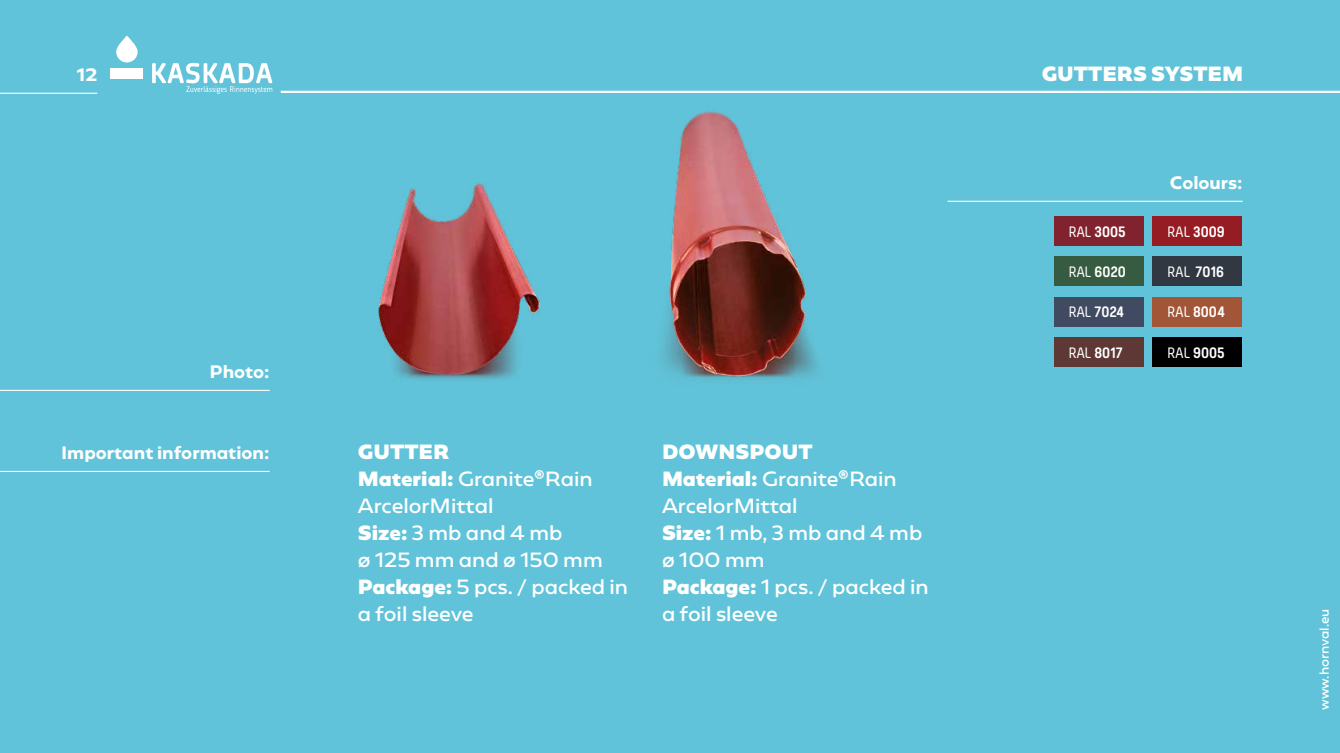
<style>
.page{position:relative;width:1340px;height:753px;background:#fff}
.page>*{position:absolute;margin:0;border:0;box-sizing:border-box;transform-origin:0 0}
.t1{font:18px/27px "Geometrica";color:#fff}
.t2{font:900 18px "Geometrica";color:#fff}
.t3{font:700 15.75px "Hansom FY";color:#fff}
.t4{font:700 15.75px "Geometrica";color:#fff}
.t5{font:11.25px "Geometrica";color:#fff}
.s1{font-weight:900}
.s2{font-weight:400}
</style>
<div class="page">
<div style="left:0;top:0;width:1339px;height:753px;background:#61c3d9"></div>
<hr style="left:0;top:93px;width:97px;height:1px;background:#fff">
<hr style="left:281px;top:91px;width:1058px;height:2px;background:#fff">
<hr style="left:0;top:471px;width:269px;height:1px;background:#fff">
<hr style="left:0;top:390px;width:269px;height:1px;background:#fff">
<hr style="left:947px;top:201px;width:295px;height:1px;background:#fff">
<svg style="left:116px;top:36px;width:22px;height:26px"></svg>
<div style="left:111px;top:68px;width:32px;height:11px;background:#fff"></div>
<svg style="left:152px;top:63px;width:120px;height:31px"></svg>
<img style="left:519px;top:90px;width:429px;height:289px">
<img style="left:378px;top:162px;width:247px;height:217px">
<div style="left:1053px;top:216px;width:90px;height:30px;background:#81232f"></div>
<div style="left:1152px;top:216px;width:90px;height:30px;background:#941c22"></div>
<div style="left:1053px;top:256px;width:90px;height:30px;background:#365b40"></div>
<div style="left:1053px;top:297px;width:90px;height:30px;background:#404a60"></div>
<div style="left:1152px;top:297px;width:90px;height:30px;background:#a25637"></div>
<div style="left:1053px;top:337px;width:90px;height:30px;background:#5e3834"></div>
<div style="left:1152px;top:337px;width:90px;height:30px;background:#000"></div>
<div style="left:1152px;top:256px;width:90px;height:30px;background:#323841"></div>
<p class="t4" style="left:77px;top:64px;width:22px">12</p>
<p class="t2" style="left:1041px;top:61px;width:203px">GUTTERS SYSTEM</p>
<p class="t4" style="left:1169px;top:172px;width:74px">Colours:</p>
<p class="t4" style="left:210px;top:361px;width:61px">Photo:</p>
<p class="t4" style="left:61px;top:442px;width:210px">Important information:</p>
<p class="t1" style="left:358px;top:438px;width:272px"><span class="s1">GUTTER<br>Material:</span> Granite®Rain<br>ArcelorMittal<br><span class="s1">Size:</span> 3 mb and 4 mb<br>ø 125 mm and ø 150 mm<br><span class="s1">Package:</span> 5 pcs. / packed in a foil sleeve</p>
<p class="t1" style="left:662px;top:438px;width:268px"><span class="s1">DOWNSPOUT<br>Material:</span> Granite®Rain<br>ArcelorMittal<br><span class="s1">Size:</span> 1 mb, 3 mb and 4 mb ø 100 mm<br><span class="s1">Package:</span> 1 pcs. / packed in a foil sleeve</p>
<p class="t3" style="left:1068px;top:222px;width:58px"><span class="s2">RAL</span> 3005</p>
<p class="t3" style="left:1167px;top:222px;width:59px"><span class="s2">RAL</span> 3009</p>
<p class="t3" style="left:1068px;top:263px;width:58px"><span class="s2">RAL</span> 6020</p>
<p class="t3" style="left:1068px;top:303px;width:57px"><span class="s2">RAL</span> 7024</p>
<p class="t3" style="left:1167px;top:303px;width:59px"><span class="s2">RAL</span> 8004</p>
<p class="t3" style="left:1068px;top:343px;width:56px"><span class="s2">RAL</span> 8017</p>
<p class="t3" style="left:1167px;top:343px;width:59px"><span class="s2">RAL</span> 9005</p>
<p class="t3" style="left:1167px;top:263px;width:58px"><span class="s2">RAL</span> 7016</p>
<p class="t5" style="left:1316px;top:710px;width:102px;rotate:-90deg">www.hornval.eu</p>
</div>
